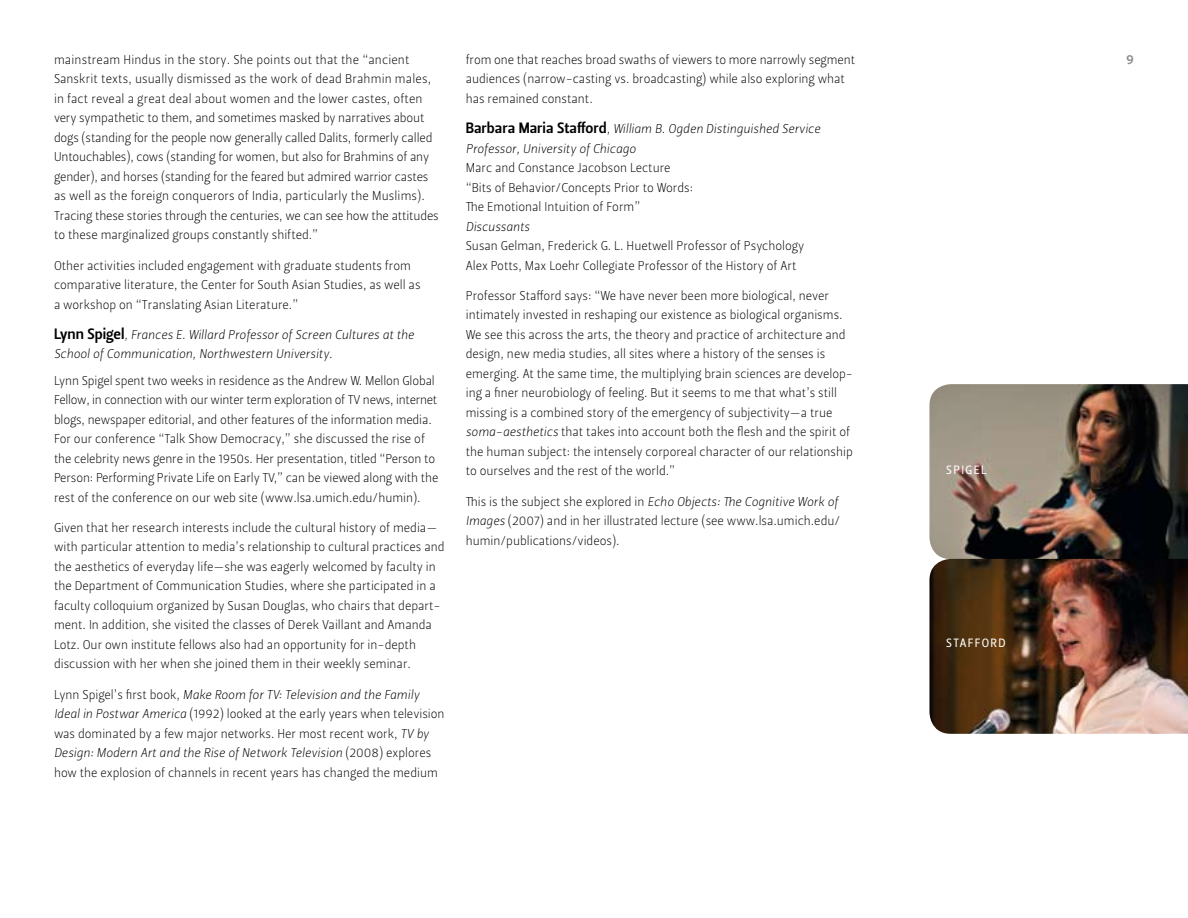
<style>
.page{position:relative;width:1188px;height:918px;background:#fff}
.page>*{position:absolute;margin:0;border:0;box-sizing:border-box;transform-origin:0 0}
.t1{font:13.5px "Leitura Sans Grot 3";color:#8c8d8f}
.t2{font:12.75px/19.5px "Leitura Sans Grot 1";color:#000}
.t3{font:12.75px/19.5px "Leitura Sans Italic 1";color:#000}
.t4{font:12px "Leitura Sans Grot 2";letter-spacing:.115em;color:#fff}
.s1{font-family:"Leitura Sans Grot 3";font-size:15px}
.s2{font-family:"Leitura Sans Grot 1"}
.s3{font-family:"Leitura Sans Italic 1"}
</style>
<div class="page">
<img style="left:929px;top:384px;width:259px;height:350px">
<p class="t2" style="left:54px;top:50px;width:386px">mainstream Hindus in the story. She points out that the “ancient Sanskrit texts, usually dismissed as the work of dead Brahmin males, in fact reveal a great deal about women and the lower castes, often very sympathetic to them, and sometimes masked by narratives about dogs (standing for the people now generally called Dalits, formerly called Untouchables), cows (standing for women, but also for Brahmins of any gender), and horses (standing for the feared but admired warrior castes as well as the foreign conquerors of India, particularly the Muslims).<br>Tracing these stories through the centuries, we can see how the attitudes to these marginalized groups constantly shifted.”</p>
<p class="t2" style="left:54px;top:256px;width:368px">Other activities included engagement with graduate students from comparative literature, the Center for South Asian Studies, as well as a workshop on “Translating Asian Literature.”</p>
<p class="t3" style="left:54px;top:325px;width:362px"><span class="s1">Lynn Spigel</span>, Frances E. Willard Professor of Screen Cultures at the<br>School of Communication, Northwestern University.</p>
<p class="t2" style="left:54px;top:371px;width:386px">Lynn Spigel spent two weeks in residence as the Andrew W. Mellon Global Fellow, in connection with our winter term exploration of TV news, internet blogs, newspaper editorial, and other features of the information media.<br>For our conference “Talk Show Democracy,” she discussed the rise of the celebrity news genre in the 1950s. Her presentation, titled “Person to Person: Performing Private Life on Early TV,” can be viewed along with the rest of the conference on our web site (www.lsa.umich.edu/humin).</p>
<p class="t2" style="left:54px;top:518px;width:392px">Given that her research interests include the cultural history of media— with particular attention to media’s relationship to cultural practices and the aesthetics of everyday life—she was eagerly welcomed by faculty in the Department of Communication Studies, where she participated in a faculty colloquium organized by Susan Douglas, who chairs that depart&shy;ment. In addition, she visited the classes of Derek Vaillant and Amanda Lotz. Our own institute fellows also had an opportunity for in-depth discussion with her when she joined them in their weekly seminar.</p>
<p class="t3" style="left:54px;top:685px;width:367px"><span class="s2">Lynn Spigel’s first book,</span> Make Room for TV: Television and the Family</p>
<p class="t2" style="left:54px;top:704px;width:392px"><span class="s3">Ideal in Postwar America</span> (1992) looked at the early years when television was dominated by a few major networks. Her most recent work, <span class="s3">TV by</span></p>
<p class="t3" style="left:54px;top:743px;width:379px">Design: Modern Art and the Rise of Network Television <span class="s2">(2008) explores</span></p>
<p class="t2" style="left:54px;top:763px;width:385px">how the explosion of channels in recent years has changed the medium</p>
<p class="t2" style="left:466px;top:50px;width:391px">from one that reaches broad swaths of viewers to more narrowly segment audiences (narrow-casting vs. broadcasting) while also exploring what has remained constant.</p>
<p class="t3" style="left:466px;top:119px;width:356px"><span class="s1">Barbara Maria Stafford</span>, William B. Ogden Distinguished Service<br>Professor, University of Chicago</p>
<p class="t2" style="left:466px;top:158px;width:229px">Marc and Constance Jacobson Lecture “Bits of Behavior/Concepts Prior to Words:<br>The Emotional Intuition of Form”</p>
<p class="t3" style="left:466px;top:217px;width:66px">Discussants</p>
<p class="t2" style="left:466px;top:236px;width:340px">Susan Gelman, Frederick G. L. Huetwell Professor of Psychology<br>Alex Potts, Max Loehr Collegiate Professor of the History of Art</p>
<p class="t2" style="left:466px;top:286px;width:389px">Professor Stafford says: “We have never been more biological, never intimately invested in reshaping our existence as biological organisms.<br>We see this across the arts, the theory and practice of architecture and design, new media studies, all sites where a history of the senses is emerging. At the same time, the multiplying brain sciences are develop&shy;ing a finer neurobiology of feeling. But it seems to me that what’s still missing is a combined story of the emergency of subjectivity—a true <span class="s3">soma-aesthetics</span> that takes into account both the flesh and the spirit of the human subject: the intensely corporeal character of our relationship to ourselves and the rest of the world.”</p>
<p class="t3" style="left:466px;top:492px;width:374px"><span class="s2">This is the subject she explored in</span> Echo Objects: The Cognitive Work of</p>
<p class="t2" style="left:466px;top:511px;width:376px"><span class="s3">Images</span> (2007) and in her illustrated lecture (see www.lsa.umich.edu/ humin/publications/videos).</p>
<p class="t4" style="left:946px;top:463px;width:39px">SPIGEL</p>
<p class="t4" style="left:946px;top:636px;width:53px">STAFFORD</p>
<p class="t1" style="left:1126px;top:52px;width:9px">9</p>
</div>
